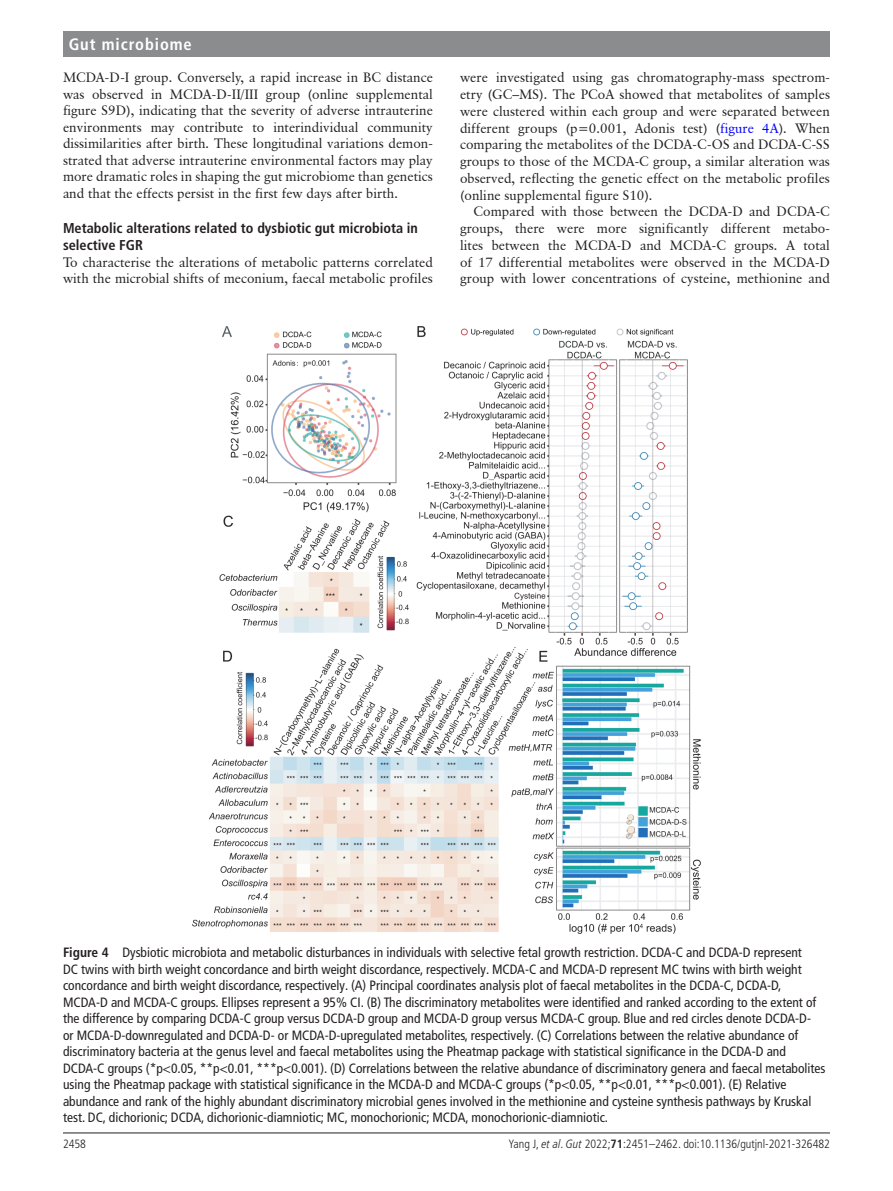
<style>
.page{position:relative;width:893px;height:1191px;background:#fff}
.page>*{position:absolute;margin:0;border:0;box-sizing:border-box;transform-origin:0 0}
.t1{font:700 condensed 16.5px "Frutiger LT Pro";letter-spacing:.055em;color:#fff}
.t2{font:700 condensed 14.25px/17.2px "Frutiger LT Pro";color:#231f20}
.t3{font:condensed 13.5px/16.5px "Frutiger LT Pro";color:#231f20}
.t4{font:13.5px/16.8px "Classical Garamond BT";color:#231f20;text-align:justify}
.t5{font:300 condensed 12px "Frutiger LT Pro";color:#231f20}
.s1{color:#00f}
.s2{font-weight:700}
.s3{font-style:italic}
</style>
<div class="page">
<hr style="left:63px;top:1132px;width:767px;height:1px;background:#231f20">
<div style="left:63px;top:31px;width:767px;height:25px;background:#8a8c8e"></div>
<img style="left:193px;top:326px;width:507px;height:607px">
<p class="t1" style="left:69px;top:34px;width:125px">Gut microbiome</p>
<p class="t4" style="left:63px;top:69px;width:371px">MCDA-D-I group. Conversely, a rapid increase in BC distance was observed in MCDA-D-II/III group (online supplemental figure S9D), indicating that the severity of adverse intrauterine environments may contribute to interindividual community dissimilarities after birth. These longitudinal variations demon&shy;strated that adverse intrauterine environmental factors may play more dramatic roles in shaping the gut microbiome than genetics and that the effects persist in the first few days after birth.</p>
<p class="t2" style="left:63px;top:220px;width:356px">Metabolic alterations related to dysbiotic gut microbiota in selective FGR</p>
<p class="t4" style="left:63px;top:254px;width:371px">To characterise the alterations of metabolic patterns correlated with the microbial shifts of meconium, faecal metabolic profiles</p>
<p class="t4" style="left:460px;top:69px;width:371px">were investigated using gas chromatography-mass spectrom&shy;etry (GC–MS). The PCoA showed that metabolites of samples were clustered within each group and were separated between different groups (p=0.001, Adonis test) (<span class="s1">figure 4A</span>). When comparing the metabolites of the DCDA-C-OS and DCDA-C-SS groups to those of the MCDA-C group, a similar alteration was observed, reflecting the genetic effect on the metabolic profiles (online supplemental figure S10).</p>
<p class="t4" style="left:460px;top:203px;width:371px;text-indent:14px">Compared with those between the DCDA-D and DCDA-C groups, there were more significantly different metabo&shy;lites between the MCDA-D and MCDA-C groups. A total of 17 differential metabolites were observed in the MCDA-D group with lower concentrations of cysteine, methionine and</p>
<p class="t3" style="left:63px;top:944px;width:764px"><span class="s2">Figure 4</span> Dysbiotic microbiota and metabolic disturbances in individuals with selective fetal growth restriction. DCDA-C and DCDA-D represent<br>DC twins with birth weight concordance and birth weight discordance, respectively. MCDA-C and MCDA-D represent MC twins with birth weight concordance and birth weight discordance, respectively. (A) Principal coordinates analysis plot of faecal metabolites in the DCDA-C, DCDA-D, MCDA-D and MCDA-C groups. Ellipses represent a 95% CI. (B) The discriminatory metabolites were identified and ranked according to the extent of the difference by comparing DCDA-C group versus DCDA-D group and MCDA-D group versus MCDA-C group. Blue and red circles denote DCDA-D-<br>or MCDA-D-downregulated and DCDA-D- or MCDA-D-upregulated metabolites, respectively. (C) Correlations between the relative abundance of discriminatory bacteria at the genus level and faecal metabolites using the Pheatmap package with statistical significance in the DCDA-D and DCDA-C groups (*p&lt;0.05, **p&lt;0.01, ***p&lt;0.001). (D) Correlations between the relative abundance of discriminatory genera and faecal metabolites using the Pheatmap package with statistical significance in the MCDA-D and MCDA-C groups (*p&lt;0.05, **p&lt;0.01, ***p&lt;0.001). (E) Relative abundance and rank of the highly abundant discriminatory microbial genes involved in the methionine and cysteine synthesis pathways by Kruskal test. DC, dichorionic; DCDA, dichorionic-diamniotic; MC, monochorionic; MCDA, monochorionic-diamniotic.</p>
<p class="t5" style="left:63px;top:1136px;width:25px">2458</p>
<p class="t5" style="left:508px;top:1136px;width:323px">Yang J, <span class="s3">et al</span>. <span class="s3">Gut</span> 2022;<span class="s2">71</span>:2451–2462. doi:10.1136/gutjnl-2021-326482</p>
</div>
